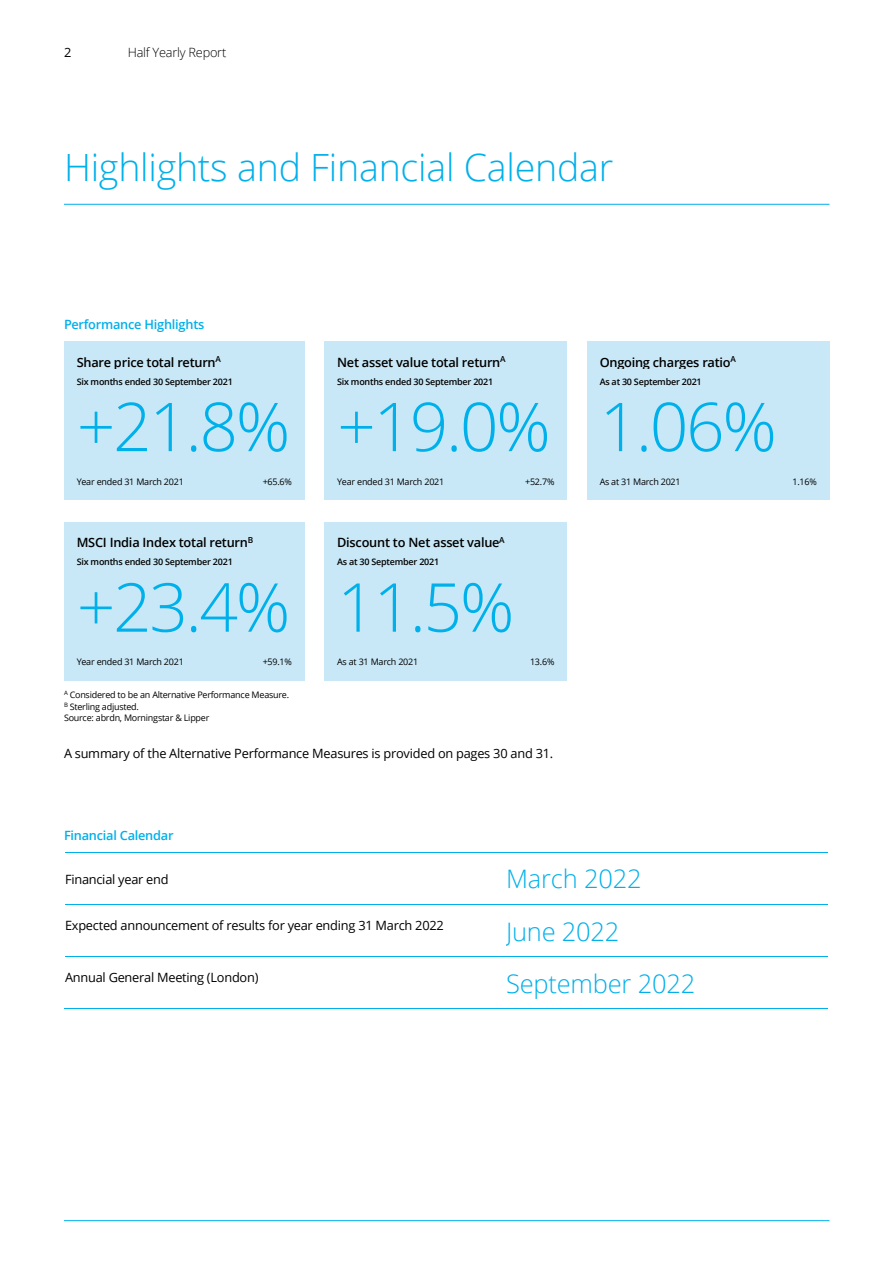
<style>
.page{position:relative;width:893px;height:1263px;background:#fff}
.page>*{position:absolute;margin:0;border:0;box-sizing:border-box;transform-origin:0 0}
.t1{font:300 67.5px "Open Sans";letter-spacing:-.035em;color:#00b0eb}
.t2{font:300 37.5px "Open Sans";letter-spacing:-.005em;color:#00b0eb}
.t3{font:300 25.5px "Open Sans";letter-spacing:-.01em;color:#00b0eb}
.t4{font:12.75px "Open Sans";letter-spacing:-.02em;color:#000}
.t5{font:600 12.75px "Open Sans";letter-spacing:-.02em;color:#000}
.t6{font:600 12.75px "Open Sans";letter-spacing:-.015em;color:#00b0eb}
.t7{font:300 12.75px "Open Sans";letter-spacing:-.02em;color:#000}
.t8{font:9px/11.2px "Open Sans";letter-spacing:-.025em;color:#000}
.t9{font:600 9px "Open Sans";letter-spacing:-.03em;color:#000}
</style>
<div class="page">
<hr style="left:64px;top:204px;width:765px;height:1px;background:#00afeb">
<hr style="left:64px;top:1220px;width:765px;height:1px;background:#00afeb">
<div style="left:64px;top:342px;width:240px;height:32px;background:#c8e8f7"></div>
<div style="left:324px;top:342px;width:243px;height:32px;background:#c8e8f7"></div>
<div style="left:587px;top:342px;width:242px;height:32px;background:#c8e8f7"></div>
<div style="left:64px;top:374px;width:240px;height:13px;background:#c8e8f7"></div>
<div style="left:324px;top:374px;width:243px;height:13px;background:#c8e8f7"></div>
<div style="left:587px;top:374px;width:150px;height:13px;background:#c8e8f7"></div>
<div style="left:737px;top:374px;width:92px;height:13px;background:#c8e8f7"></div>
<div style="left:64px;top:387px;width:240px;height:89px;background:#c8e8f7"></div>
<div style="left:324px;top:387px;width:243px;height:89px;background:#c8e8f7"></div>
<div style="left:587px;top:387px;width:242px;height:89px;background:#c8e8f7"></div>
<div style="left:64px;top:476px;width:149px;height:24px;background:#c8e8f7"></div>
<div style="left:213px;top:476px;width:91px;height:24px;background:#c8e8f7"></div>
<div style="left:324px;top:476px;width:151px;height:24px;background:#c8e8f7"></div>
<div style="left:475px;top:476px;width:92px;height:24px;background:#c8e8f7"></div>
<div style="left:587px;top:476px;width:150px;height:24px;background:#c8e8f7"></div>
<div style="left:737px;top:476px;width:92px;height:24px;background:#c8e8f7"></div>
<div style="left:64px;top:522px;width:240px;height:32px;background:#c8e8f7"></div>
<div style="left:324px;top:522px;width:243px;height:32px;background:#c8e8f7"></div>
<div style="left:64px;top:554px;width:240px;height:14px;background:#c8e8f7"></div>
<div style="left:324px;top:554px;width:151px;height:14px;background:#c8e8f7"></div>
<div style="left:475px;top:554px;width:92px;height:14px;background:#c8e8f7"></div>
<div style="left:64px;top:568px;width:240px;height:88px;background:#c8e8f7"></div>
<div style="left:324px;top:568px;width:243px;height:88px;background:#c8e8f7"></div>
<div style="left:64px;top:656px;width:149px;height:24px;background:#c8e8f7"></div>
<div style="left:213px;top:656px;width:91px;height:24px;background:#c8e8f7"></div>
<div style="left:324px;top:656px;width:151px;height:24px;background:#c8e8f7"></div>
<div style="left:475px;top:656px;width:92px;height:24px;background:#c8e8f7"></div>
<hr style="left:65px;top:852px;width:762px;height:1px;background:#00b0eb">
<hr style="left:65px;top:904px;width:762px;height:1px;background:#00b0eb">
<hr style="left:65px;top:956px;width:762px;height:1px;background:#00b0eb">
<hr style="left:64px;top:1008px;width:442px;height:1px;background:#00b0eb">
<hr style="left:505px;top:1008px;width:322px;height:1px;background:#00b0eb">
<h3 class="t4" style="left:64px;top:43px;width:9px">2</h3>
<h3 class="t7" style="left:128px;top:43px;width:100px">Half Yearly Report</h3>
<h2 class="t2" style="left:64px;top:141px;width:551px">Highlights and Financial Calendar</h2>
<h3 class="t6" style="left:64px;top:316px;width:142px">Performance Highlights</h3>
<h3 class="t5" style="left:77px;top:353px;width:146px">Share price total return<sup>A</sup></h3>
<h3 class="t5" style="left:337px;top:353px;width:170px">Net asset value total return<sup>A</sup></h3>
<h3 class="t5" style="left:600px;top:353px;width:138px">Ongoing charges ratio<sup>A</sup></h3>
<p class="t9" style="left:77px;top:375px;width:158px">Six months ended 30 September 2021</p>
<p class="t9" style="left:337px;top:375px;width:158px">Six months ended 30 September 2021</p>
<p class="t9" style="left:600px;top:375px;width:103px">As at 30 September 2021</p>
<h1 class="t1" style="left:77px;top:379px;width:701px">+21.8% +19.0% 1.06%</h1>
<p class="t8" style="left:77px;top:476px;width:109px">Year ended 31 March 2021</p>
<p class="t8" style="left:263px;top:476px;width:31px">+65.6%</p>
<p class="t8" style="left:337px;top:476px;width:109px">Year ended 31 March 2021</p>
<p class="t8" style="left:525px;top:476px;width:31px">+52.7%</p>
<p class="t8" style="left:600px;top:476px;width:83px">As at 31 March 2021</p>
<p class="t8" style="left:792px;top:476px;width:26px">1.16%</p>
<h3 class="t5" style="left:77px;top:534px;width:178px">MSCI India Index total return<sup>B</sup></h3>
<h3 class="t5" style="left:337px;top:534px;width:169px">Discount to Net asset value<sup>A</sup></h3>
<p class="t9" style="left:77px;top:556px;width:158px">Six months ended 30 September 2021</p>
<p class="t9" style="left:337px;top:556px;width:103px">As at 30 September 2021</p>
<h1 class="t1" style="left:77px;top:560px;width:439px">+23.4% 11.5%</h1>
<p class="t8" style="left:77px;top:656px;width:109px">Year ended 31 March 2021</p>
<p class="t8" style="left:263px;top:656px;width:31px">+59.1%</p>
<p class="t8" style="left:337px;top:656px;width:83px">As at 31 March 2021</p>
<p class="t8" style="left:530px;top:656px;width:26px">13.6%</p>
<p class="t8" style="left:64px;top:689px;width:227px"><sup>A</sup> Considered to be an Alternative Performance Measure.<br><sup>B</sup> Sterling adjusted.<br>Source: abrdn, Morningstar &amp; Lipper</p>
<h3 class="t4" style="left:64px;top:744px;width:491px">A summary of the Alternative Performance Measures is provided on pages 30 and 31.</h3>
<h3 class="t6" style="left:64px;top:826px;width:111px">Financial Calendar</h3>
<h3 class="t4" style="left:65px;top:870px;width:105px">Financial year end</h3>
<h3 class="t3" style="left:506px;top:861px;width:137px">March 2022</h3>
<h3 class="t4" style="left:65px;top:916px;width:380px">Expected announcement of results for year ending 31 March 2022</h3>
<h3 class="t3" style="left:506px;top:913px;width:115px">June 2022</h3>
<h3 class="t4" style="left:65px;top:968px;width:195px">Annual General Meeting (London)</h3>
<h3 class="t3" style="left:506px;top:966px;width:191px">September 2022</h3>
</div>
